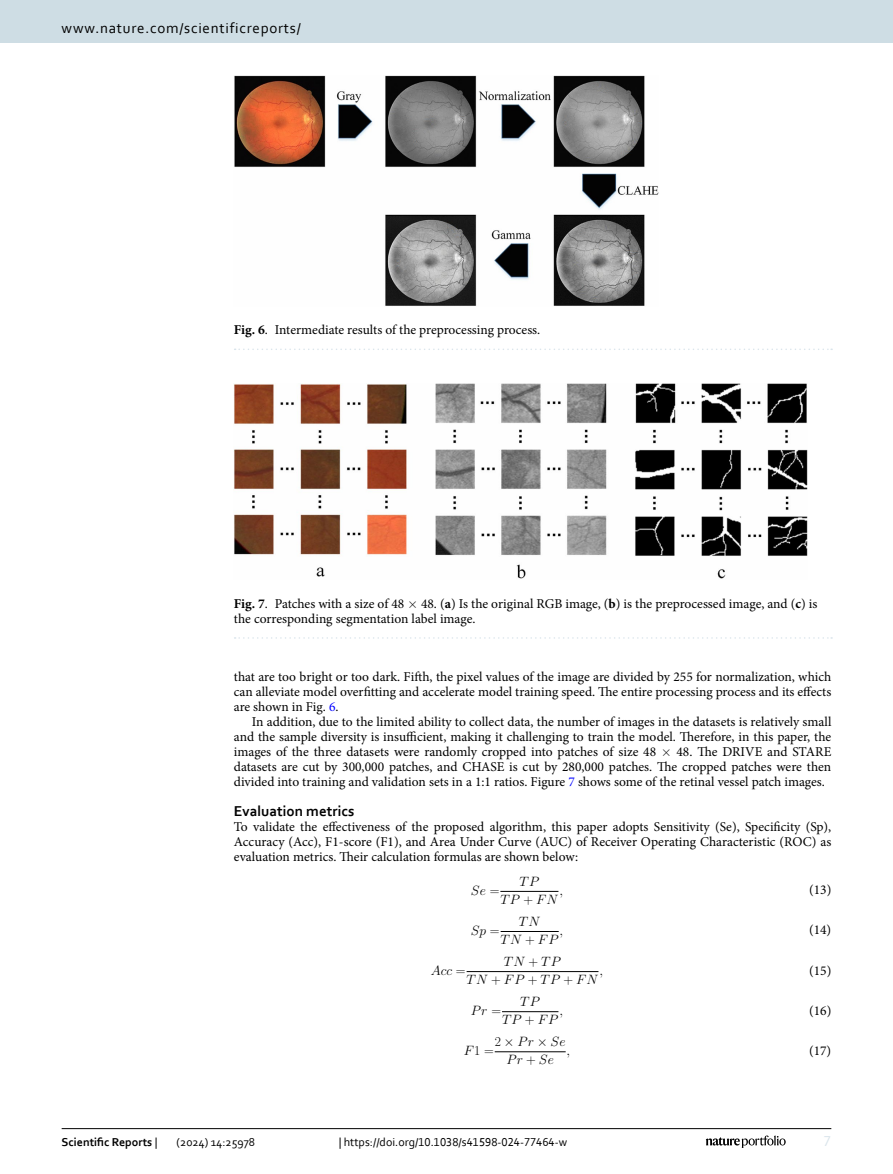
<style>
.page{position:relative;width:893px;height:1174px;background:#fff}
.page>*{position:absolute;margin:0;border:0;box-sizing:border-box;transform-origin:0 0}
.t1{font:15px "Corbel";letter-spacing:.05em;color:#000}
.Head_2{font:700 15px "Corbel";color:#000}
.t2{font:15px "Corbel";color:#d9e4eb}
.Body_Text_Indent{font:13.5px/15px "Minion Pro";color:#000;text-align:justify}
.Body_Text{font:13.5px/15px "Minion Pro";color:#000;text-align:justify}
.Figure_Caption{font:13.5px/15px "Minion Pro";letter-spacing:-.005em;color:#000}
.t3{font:13.5px/18.5px "CMMI12";letter-spacing:.135em;color:#000;text-align:center}
.EQ{font:13.5px "Minion Pro";color:#000}
.t4{font:13.5px "CMR17";color:#000}
.t5{font:12px "Corbel";color:#000}
.t6{font:700 12px "Corbel";color:#000}
.s1{font-weight:700}
.s2{font-family:"CMSY10"}
.s3{color:#00f}
.s4{font-family:"CMR17"}
.s5{font-family:"CMMI12"}
.s6{font-weight:400}
</style>
<div class="page">
<hr style="left:500px;top:891px;width:58px;height:1px;background:#000">
<hr style="left:501px;top:931px;width:58px;height:1px;background:#000">
<hr style="left:467px;top:971px;width:131px;height:1px;background:#000">
<hr style="left:502px;top:1011px;width:56px;height:1px;background:#000">
<hr style="left:495px;top:1051px;width:71px;height:1px;background:#000">
<img style="left:234px;top:383px;width:573px;height:196px">
<svg style="left:235px;top:637px;width:597px;height:1px"></svg>
<img style="left:234px;top:76px;width:424px;height:230px">
<svg style="left:235px;top:348px;width:597px;height:2px"></svg>
<hr style="left:62px;top:1128px;width:769px;height:1px;background:#000">
<svg style="left:706px;top:1135px;width:80px;height:12px"></svg>
<div style="left:0;top:0;width:893px;height:43px;background:#cedde4"></div>
<p class="t1" style="left:62px;top:18px;width:241px">www.nature.com/scientificreports/</p>
<p class="Figure_Caption" style="left:234px;top:322px;width:308px"><span class="s1">Fig. 6</span>. Intermediate results of the preprocessing process.</p>
<p class="Figure_Caption" style="left:234px;top:596px;width:585px"><span class="s1">Fig. 7</span>. Patches with a size of 48 <span class="s2">×</span> 48. (<span class="s1">a</span>) Is the original RGB image, (<span class="s1">b</span>) is the preprocessed image, and (<span class="s1">c</span>) is the corresponding segmentation label image.</p>
<p class="Body_Text" style="left:234px;top:669px;width:599px">that are too bright or too dark. Fifth, the pixel values of the image are divided by 255 for normalization, which can alleviate model overfitting and accelerate model training speed. The entire processing process and its effects are shown in Fig. <span class="s3">6</span>.</p>
<p class="Body_Text_Indent" style="left:234px;top:714px;width:599px;text-indent:18px">In addition, due to the limited ability to collect data, the number of images in the datasets is relatively small and the sample diversity is insufficient, making it challenging to train the model. Therefore, in this paper, the images of the three datasets were randomly cropped into patches of size 48 <span class="s2">×</span> 48. The DRIVE and STARE datasets are cut by 300,000 patches, and CHASE is cut by 280,000 patches. The cropped patches were then divided into training and validation sets in a 1:1 ratios. Figure <span class="s3">7</span> shows some of the retinal vessel patch images.</p>
<p class="Head_2" style="left:234px;top:801px;width:122px">Evaluation metrics</p>
<p class="Body_Text" style="left:234px;top:819px;width:599px">To validate the effectiveness of the proposed algorithm, this paper adopts Sensitivity (Se), Specificity (Sp), Accuracy (Acc), F1-score (F1), and Area Under Curve (AUC) of Receiver Operating Characteristic (ROC) as evaluation metrics. Their calculation formulas are shown below:</p>
<p class="t3" style="left:471px;top:882px;width:30px">Se <span class="s4">=</span></p>
<p class="t3" style="left:500px;top:873px;width:58px">TP<br>TP <span class="s4">+</span>FN</p>
<p class="t3" style="left:559px;top:882px;width:5px">,</p>
<p class="EQ" style="left:809px;top:881px;width:24px">(13)</p>
<p class="t3" style="left:471px;top:922px;width:31px">Sp <span class="s4">=</span></p>
<p class="t3" style="left:501px;top:913px;width:58px">TN<br>TN <span class="s4">+</span>FP</p>
<p class="t3" style="left:560px;top:922px;width:5px">,</p>
<p class="EQ" style="left:809px;top:921px;width:24px">(14)</p>
<p class="t3" style="left:431px;top:962px;width:36px">Acc <span class="s4">=</span></p>
<p class="t3" style="left:467px;top:953px;width:132px">TN <span class="s4">+</span>TP<br>TN<span class="s4">+</span>FP <span class="s4">+</span>TP <span class="s4">+</span>FN</p>
<p class="t3" style="left:599px;top:962px;width:5px">,</p>
<p class="EQ" style="left:809px;top:961px;width:24px">(15)</p>
<p class="t3" style="left:471px;top:1002px;width:32px">Pr<span class="s4">=</span></p>
<p class="t3" style="left:502px;top:993px;width:56px">TP<br>TP <span class="s4">+</span>FP</p>
<p class="t3" style="left:559px;top:1002px;width:5px">,</p>
<p class="EQ" style="left:809px;top:1001px;width:24px">(16)</p>
<p class="t4" style="left:464px;top:1045px;width:32px"><span class="s5">F</span>1=</p>
<p class="t3" style="left:495px;top:1033px;width:72px"><span class="s4">2</span><span class="s2">×</span>Pr<span class="s2">×</span>Se<br>Pr<span class="s4">+</span>Se</p>
<p class="t3" style="left:567px;top:1042px;width:5px">,</p>
<p class="EQ" style="left:809px;top:1041px;width:24px">(17)</p>
<p class="t6" style="left:62px;top:1134px;width:97px">Scientific Reports <span class="s6">|</span></p>
<p class="t5" style="left:177px;top:1134px;width:80px">(2024) 14:25978</p>
<p class="t5" style="left:339px;top:1134px;width:230px">| https://doi.org/10.1038/s41598-024-77464-w</p>
<p class="t2" style="left:824px;top:1132px;width:9px">7</p>
</div>
